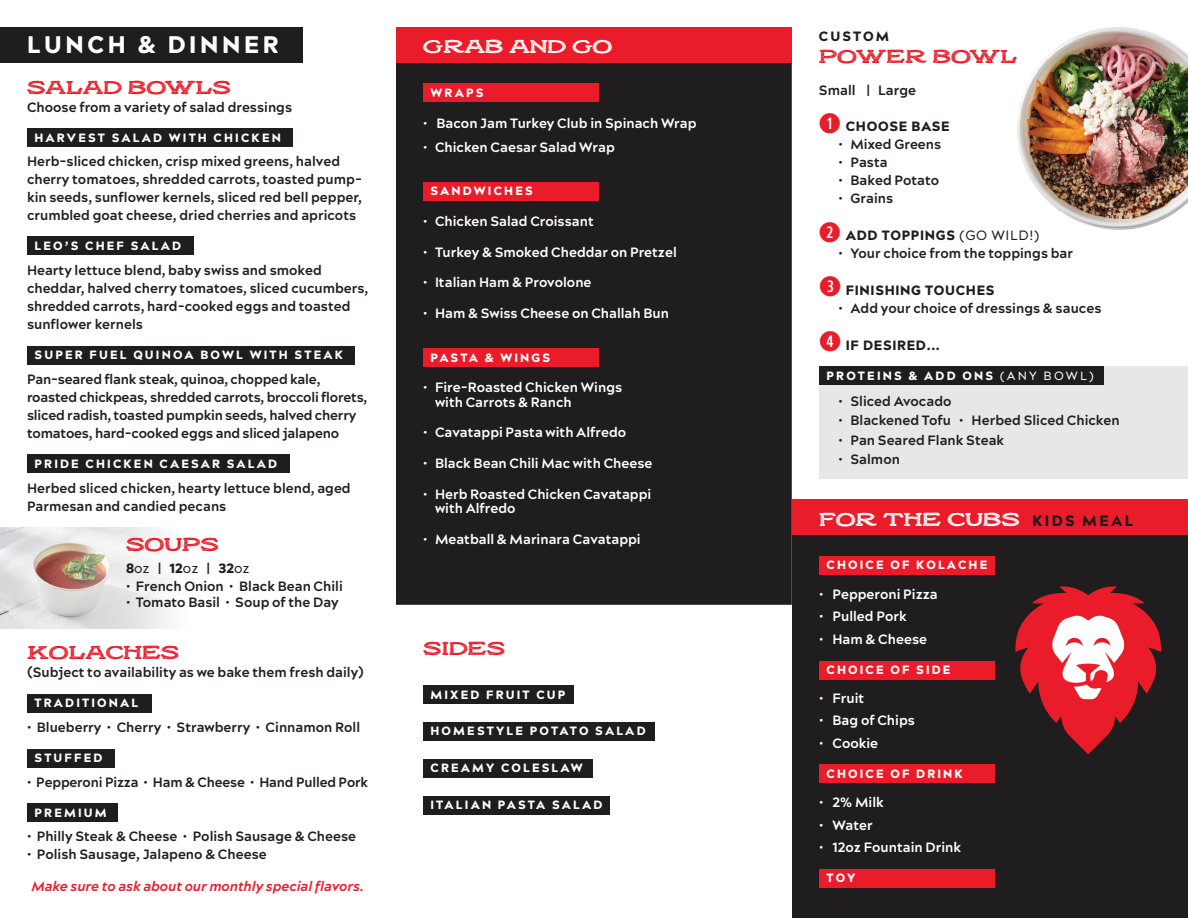
<style>
.page{position:relative;width:1188px;height:918px;background:#fff}
.page>*{position:absolute;margin:0;border:0;box-sizing:border-box;transform-origin:0 0}
.t1{font:900 24px "Acherus Grotesque";letter-spacing:.15em;color:#fff}
.t2{font:18px "Black Willow Rough";color:#ea1c2a;scale:1.3 1}
.t3{font:18px "Black Willow Rough";color:#fff;scale:1.3 1}
.t4{font:700 13.5px/18px "Acherus Grotesque";color:#231f20}
.t5{font:700 13.5px/14.4px "Acherus Grotesque";color:#fff}
.t6{font:900 13.5px "Acherus Grotesque";letter-spacing:.05em;color:#201d1e}
.t7{font:italic 700 13.5px "Acherus Grotesque";color:#ea1c2a}
.t8{font:13.5px "Acherus Grotesque";color:#231f20}
.t9{font:900 12px "Acherus Grotesque";letter-spacing:.18em;color:#fff}
.s1{font-weight:900}
.s2{font-weight:700}
.s3{font-weight:400}
.s4{font-family:"Acherus Grotesque";font-weight:900;font-size:15px;color:#201d1e}
</style>
<div class="page">
<img style="left:0;top:527px;width:167px;height:102px">
<div style="left:819px;top:366px;width:369px;height:112px;background:#e6e7e9"></div>
<div style="left:792px;top:535px;width:396px;height:383px;background:#201d1e"></div>
<div style="left:792px;top:500px;width:396px;height:35px;background:#ea1c2a"></div>
<img style="left:1017px;top:27px;width:171px;height:203px">
<div style="left:819px;top:366px;width:284px;height:18px;background:#201d1e"></div>
<svg style="left:1015px;top:586px;width:146px;height:168px"></svg>
<div style="left:819px;top:556px;width:176px;height:18px;background:#ea1c2a"></div>
<div style="left:819px;top:661px;width:176px;height:18px;background:#ea1c2a"></div>
<div style="left:819px;top:765px;width:176px;height:18px;background:#ea1c2a"></div>
<div style="left:0;top:27px;width:302px;height:35px;background:#201d1e"></div>
<div style="left:27px;top:346px;width:327px;height:18px;background:#201d1e"></div>
<div style="left:27px;top:237px;width:166px;height:18px;background:#201d1e"></div>
<div style="left:27px;top:128px;width:266px;height:18px;background:#201d1e"></div>
<div style="left:27px;top:455px;width:262px;height:18px;background:#201d1e"></div>
<div style="left:27px;top:694px;width:124px;height:19px;background:#201d1e"></div>
<div style="left:27px;top:749px;width:87px;height:18px;background:#201d1e"></div>
<div style="left:27px;top:803px;width:91px;height:18px;background:#201d1e"></div>
<div style="left:423px;top:796px;width:187px;height:18px;background:#201d1e"></div>
<div style="left:423px;top:759px;width:169px;height:18px;background:#201d1e"></div>
<div style="left:423px;top:722px;width:232px;height:19px;background:#201d1e"></div>
<div style="left:423px;top:686px;width:151px;height:18px;background:#201d1e"></div>
<div style="left:396px;top:62px;width:396px;height:543px;background:#201d1e"></div>
<div style="left:396px;top:27px;width:396px;height:35px;background:#ea1c2a"></div>
<div style="left:423px;top:84px;width:176px;height:18px;background:#ea1c2a"></div>
<div style="left:423px;top:183px;width:176px;height:18px;background:#ea1c2a"></div>
<div style="left:423px;top:349px;width:176px;height:18px;background:#ea1c2a"></div>
<div style="left:819px;top:869px;width:176px;height:19px;background:#ea1c2a"></div>
<h1 class="t1" style="left:27px;top:29px;width:253px">LUNCH &amp; DINNER</h1>
<h2 class="t2" style="left:27px;top:80px;width:158px">SALAD BOWLS</h2>
<p class="t4" style="left:27px;top:98px;width:267px">Choose from a variety of salad dressings</p>
<p class="t9" style="left:34px;top:130px;width:248px">HARVEST SALAD WITH CHICKEN</p>
<p class="t4" style="left:27px;top:152px;width:337px">Herb-sliced chicken, crisp mixed greens, halved cherry tomatoes, shredded carrots, toasted pump&shy;kin seeds, sunflower kernels, sliced red bell pepper, crumbled goat cheese, dried cherries and apricots</p>
<p class="t9" style="left:34px;top:239px;width:148px">LEO’S CHEF SALAD</p>
<p class="t4" style="left:27px;top:261px;width:343px">Hearty lettuce blend, baby swiss and smoked cheddar, halved cherry tomatoes, sliced cucumbers, shredded carrots, hard-cooked eggs and toasted sunflower kernels</p>
<p class="t9" style="left:34px;top:347px;width:310px">SUPER FUEL QUINOA BOWL WITH STEAK</p>
<p class="t4" style="left:27px;top:370px;width:342px">Pan-seared flank steak, quinoa, chopped kale, roasted chickpeas, shredded carrots, broccoli florets, sliced radish, toasted pumpkin seeds, halved cherry tomatoes, hard-cooked eggs and sliced jalapeno</p>
<p class="t9" style="left:34px;top:456px;width:244px">PRIDE CHICKEN CAESAR SALAD</p>
<p class="t4" style="left:27px;top:479px;width:325px">Herbed sliced chicken, hearty lettuce blend, aged<br>Parmesan and candied pecans</p>
<h2 class="t2" style="left:126px;top:537px;width:73px">SOUPS</h2>
<p class="t8" style="left:126px;top:559px;width:125px"><span class="s1">8</span>oz <span class="s2">|</span> <span class="s1">12</span>oz <span class="s2">|</span> <span class="s1">32</span>oz</p>
<p class="t4" style="left:126px;top:577px;width:218px">• French Onion • Black Bean Chili</p>
<p class="t4" style="left:126px;top:593px;width:214px">• Tomato Basil • Soup of the Day</p>
<h2 class="t2" style="left:27px;top:645px;width:119px">KOLACHES</h2>
<p class="t4" style="left:27px;top:663px;width:338px">(Subject to availability as we bake them fresh daily)</p>
<p class="t9" style="left:34px;top:695px;width:105px">TRADITIONAL</p>
<p class="t4" style="left:27px;top:718px;width:335px">• Blueberry • Cherry • Strawberry • Cinnamon Roll</p>
<p class="t9" style="left:34px;top:750px;width:70px">STUFFED</p>
<p class="t4" style="left:27px;top:773px;width:343px">• Pepperoni Pizza • Ham &amp; Cheese • Hand Pulled Pork</p>
<p class="t9" style="left:34px;top:805px;width:74px">PREMIUM</p>
<p class="t4" style="left:27px;top:827px;width:331px">• Philly Steak &amp; Cheese • Polish Sausage &amp; Cheese</p>
<p class="t4" style="left:27px;top:845px;width:241px">• Polish Sausage, Jalapeno &amp; Cheese</p>
<p class="t7" style="left:32px;top:878px;width:334px">Make sure to ask about our monthly special flavors.</p>
<h2 class="t3" style="left:423px;top:40px;width:147px">GRAB AND GO</h2>
<p class="t9" style="left:430px;top:85px;width:54px">WRAPS</p>
<p class="t5" style="left:423px;top:115px;width:275px">• Bacon Jam Turkey Club in Spinach Wrap</p>
<p class="t5" style="left:423px;top:139px;width:193px">• Chicken Caesar Salad Wrap</p>
<p class="t9" style="left:430px;top:183px;width:104px">SANDWICHES</p>
<p class="t5" style="left:423px;top:214px;width:172px">• Chicken Salad Croissant</p>
<p class="t5" style="left:423px;top:244px;width:255px">• Turkey &amp; Smoked Cheddar on Pretzel</p>
<p class="t5" style="left:423px;top:275px;width:170px">• Italian Ham &amp; Provolone</p>
<p class="t5" style="left:423px;top:306px;width:248px">• Ham &amp; Swiss Cheese on Challah Bun</p>
<p class="t9" style="left:430px;top:350px;width:121px">PASTA &amp; WINGS</p>
<p class="t5" style="left:435px;top:380px;width:189px;text-indent:-12px">• Fire-Roasted Chicken Wings with Carrots &amp; Ranch</p>
<p class="t5" style="left:423px;top:425px;width:205px">• Cavatappi Pasta with Alfredo</p>
<p class="t5" style="left:423px;top:456px;width:231px">• Black Bean Chili Mac with Cheese</p>
<p class="t5" style="left:435px;top:487px;width:218px;text-indent:-12px">• Herb Roasted Chicken Cavatappi with Alfredo</p>
<p class="t5" style="left:423px;top:532px;width:219px">• Meatball &amp; Marinara Cavatappi</p>
<h2 class="t2" style="left:423px;top:641px;width:65px">SIDES</h2>
<p class="t9" style="left:430px;top:687px;width:137px">MIXED FRUIT CUP</p>
<p class="t9" style="left:430px;top:723px;width:217px">HOMESTYLE POTATO SALAD</p>
<p class="t9" style="left:430px;top:760px;width:154px">CREAMY COLESLAW</p>
<p class="t9" style="left:430px;top:797px;width:173px">ITALIAN PASTA SALAD</p>
<p class="t6" style="left:819px;top:27px;width:72px">CUSTOM</p>
<h2 class="t2" style="left:819px;top:49px;width:154px">POWER BOWL</h2>
<p class="t4" style="left:819px;top:80px;width:99px">Small | Large</p>
<p class="t6" style="left:846px;top:118px;width:105px">CHOOSE BASE</p>
<p class="t4" style="left:838px;top:135px;width:104px">• Mixed Greens</p>
<p class="t4" style="left:838px;top:153px;width:51px">• Pasta</p>
<p class="t4" style="left:838px;top:171px;width:102px">• Baked Potato</p>
<p class="t4" style="left:838px;top:189px;width:56px">• Grains</p>
<p class="t6" style="left:846px;top:227px;width:195px">ADD TOPPINGS <span class="s3">(GO WILD!)</span></p>
<p class="t4" style="left:838px;top:244px;width:236px">• Your choice from the toppings bar</p>
<p class="t6" style="left:846px;top:281px;width:150px">FINISHING TOUCHES</p>
<p class="t4" style="left:838px;top:299px;width:264px">• Add your choice of dressings &amp; sauces</p>
<p class="t6" style="left:846px;top:336px;width:96px">IF DESIRED...</p>
<p class="t9" style="left:826px;top:368px;width:269px">PROTEINS &amp; ADD ONS <span class="s3">(ANY BOWL)</span></p>
<p class="t4" style="left:838px;top:392px;width:115px">• Sliced Avocado</p>
<p class="t4" style="left:838px;top:411px;width:283px">• Blackened Tofu • Herbed Sliced Chicken</p>
<p class="t4" style="left:838px;top:431px;width:167px">• Pan Seared Flank Steak</p>
<p class="t4" style="left:838px;top:450px;width:63px">• Salmon</p>
<h2 class="t3" style="left:819px;top:512px;width:243px">FOR THE CUBS <span class="s4">KIDS MEAL</span></h2>
<p class="t9" style="left:826px;top:557px;width:162px">CHOICE OF KOLACHE</p>
<p class="t5" style="left:819px;top:586px;width:120px">• Pepperoni Pizza</p>
<p class="t5" style="left:819px;top:609px;width:89px">• Pulled Pork</p>
<p class="t5" style="left:819px;top:631px;width:110px">• Ham &amp; Cheese</p>
<p class="t9" style="left:826px;top:662px;width:126px">CHOICE OF SIDE</p>
<p class="t5" style="left:819px;top:691px;width:47px">• Fruit</p>
<p class="t5" style="left:819px;top:713px;width:97px">• Bag of Chips</p>
<p class="t5" style="left:819px;top:736px;width:61px">• Cookie</p>
<p class="t9" style="left:826px;top:766px;width:138px">CHOICE OF DRINK</p>
<p class="t5" style="left:819px;top:795px;width:66px">• 2% Milk</p>
<p class="t5" style="left:819px;top:817px;width:55px">• Water</p>
<p class="t5" style="left:819px;top:840px;width:144px">• 12oz Fountain Drink</p>
<p class="t9" style="left:826px;top:870px;width:30px">TOY</p>
</div>
